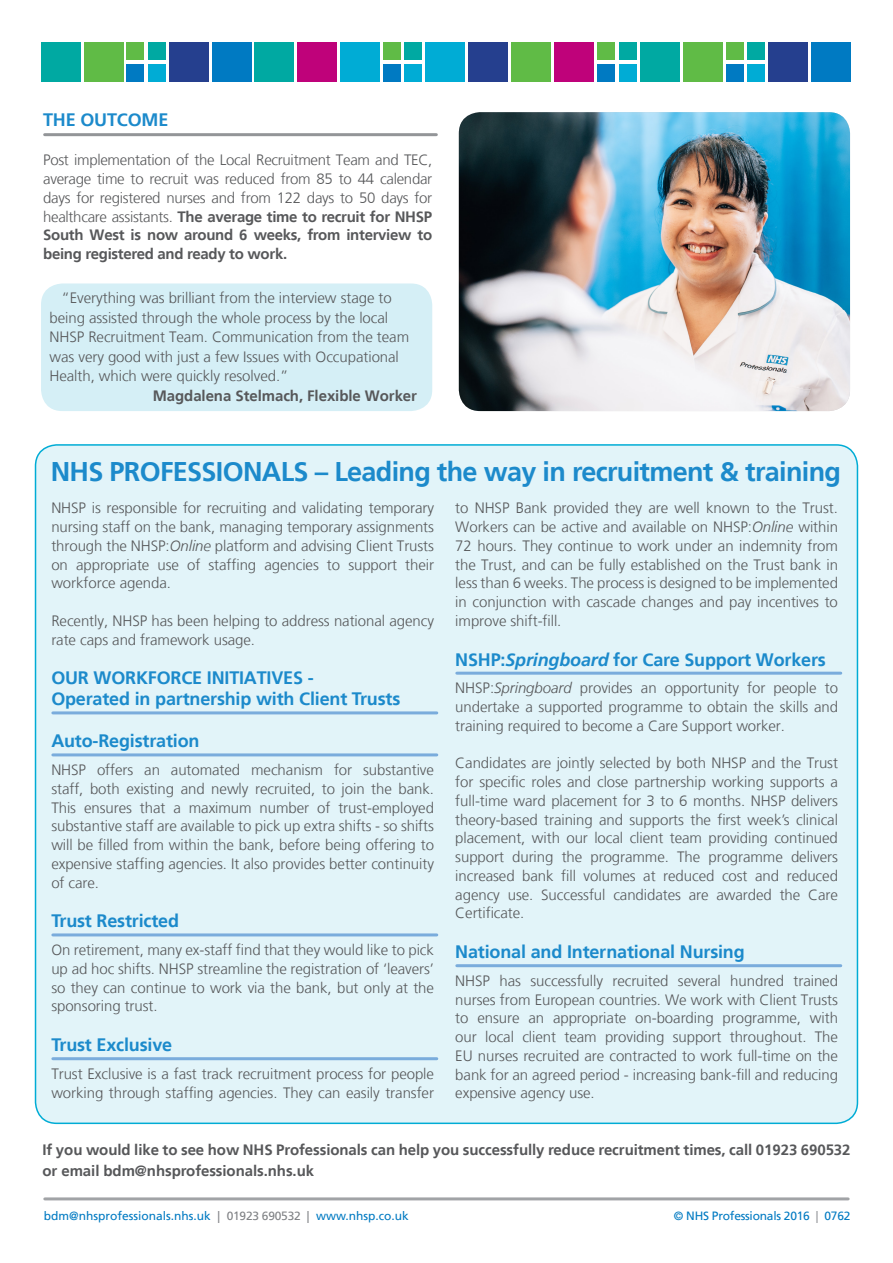
<style>
.page{position:relative;width:893px;height:1263px;background:#fff}
.page>*{position:absolute;margin:0;border:0;box-sizing:border-box;transform-origin:0 0}
.t1{font:700 27px "Frutiger LT";letter-spacing:-.025em;color:#1c8acb}
.t2{font:700 18px/21px "Frutiger LT";letter-spacing:-.01em;color:#1c8acb}
.t3{font:300 15px/18.8px "Frutiger LT";letter-spacing:-.005em;color:#57585a;text-align:justify}
.t4{font:700 15px/21px "Frutiger LT";letter-spacing:-.005em;color:#57585a}
.t5{font:12px "Frutiger";color:#007ac2}
.t6{font:12px "Frutiger";letter-spacing:-.02em;color:#007ac2}
.s1{font-weight:700}
.s2{font-style:italic}
.s3{color:#808285}
.s4{color:#939598}
</style>
<div class="page">
<hr style="left:45px;top:133px;width:391px;height:3px;background:#939598">
<div style="left:597px;top:43px;width:18px;height:17px;background:#60bb46"></div>
<div style="left:597px;top:64px;width:18px;height:18px;background:#007ac2"></div>
<div style="left:619px;top:43px;width:18px;height:17px;background:#00a9a2"></div>
<div style="left:619px;top:64px;width:18px;height:18px;background:#00acd5"></div>
<div style="left:84px;top:43px;width:39px;height:39px;background:#60bb46"></div>
<div style="left:683px;top:43px;width:39px;height:39px;background:#60bb46"></div>
<div style="left:169px;top:43px;width:40px;height:39px;background:#253f8e"></div>
<div style="left:768px;top:43px;width:40px;height:39px;background:#253f8e"></div>
<div style="left:212px;top:43px;width:39px;height:39px;background:#007ac2"></div>
<div style="left:811px;top:43px;width:39px;height:39px;background:#007ac2"></div>
<div style="left:254px;top:43px;width:40px;height:39px;background:#00a9a2"></div>
<div style="left:41px;top:43px;width:39px;height:39px;background:#00a9a2"></div>
<div style="left:640px;top:43px;width:39px;height:39px;background:#00a9a2"></div>
<div style="left:127px;top:43px;width:17px;height:17px;background:#60bb46"></div>
<div style="left:127px;top:64px;width:17px;height:18px;background:#007ac2"></div>
<div style="left:148px;top:43px;width:18px;height:17px;background:#00a9a2"></div>
<div style="left:148px;top:64px;width:18px;height:18px;background:#00acd5"></div>
<div style="left:726px;top:43px;width:17px;height:17px;background:#60bb46"></div>
<div style="left:726px;top:64px;width:17px;height:18px;background:#007ac2"></div>
<div style="left:747px;top:43px;width:18px;height:17px;background:#00a9a2"></div>
<div style="left:747px;top:64px;width:18px;height:18px;background:#00acd5"></div>
<div style="left:297px;top:43px;width:39px;height:39px;background:#bf027a"></div>
<div style="left:425px;top:43px;width:40px;height:39px;background:#00acd5"></div>
<div style="left:383px;top:43px;width:17px;height:17px;background:#60bb46"></div>
<div style="left:383px;top:64px;width:17px;height:18px;background:#007ac2"></div>
<div style="left:404px;top:43px;width:18px;height:17px;background:#00a9a2"></div>
<div style="left:404px;top:64px;width:18px;height:18px;background:#00acd5"></div>
<div style="left:340px;top:43px;width:39px;height:39px;background:#00acd5"></div>
<div style="left:511px;top:43px;width:40px;height:39px;background:#60bb46"></div>
<div style="left:468px;top:43px;width:39px;height:39px;background:#253f8e"></div>
<div style="left:554px;top:43px;width:40px;height:39px;background:#bf027a"></div>
<div style="left:41px;top:283px;width:391px;height:128px;background:#d5eff6;border-radius:21px"></div>
<img style="left:459px;top:112px;width:391px;height:299px">
<div style="left:36px;top:445px;width:821px;height:678px;background:#e2f4f9;border-radius:21px"></div>
<hr style="left:53px;top:711px;width:384px;height:3px;background:#7aacdc">
<hr style="left:53px;top:753px;width:384px;height:3px;background:#7aacdc">
<hr style="left:53px;top:933px;width:384px;height:3px;background:#7aacdc">
<hr style="left:53px;top:1057px;width:384px;height:3px;background:#7aacdc">
<hr style="left:457px;top:672px;width:384px;height:3px;background:#7aacdc">
<hr style="left:457px;top:964px;width:384px;height:3px;background:#7aacdc">
<hr style="left:45px;top:1197px;width:803px;height:3px;background:#a1a3a6">
<p class="t2" style="left:43px;top:109px;width:127px">THE OUTCOME</p>
<p class="t3" style="left:43px;top:151px;width:391px">Post implementation of the Local Recruitment Team and TEC, average time to recruit was reduced from 85 to 44 calendar days for registered nurses and from 122 days to 50 days for healthcare assistants. <span class="s1">The average time to recruit for NHSP South West is now around 6 weeks, from interview to being registered and ready to work.</span></p>
<p class="t3" style="left:50px;top:289px;width:361px;line-height:19.5px;text-align:left;text-indent:12px">“Everything was brilliant from the interview stage to being assisted through the whole process by the local NHSP Recruitment Team. Communication from the team was very good with just a few Issues with Occupational Health, which were quickly resolved.”</p>
<p class="t4" style="left:153px;top:385px;width:266px">Magdalena Stelmach, Flexible Worker</p>
<h1 class="t1" style="left:51px;top:456px;width:792px">NHS PROFESSIONALS – Leading the way in recruitment &amp; training</h1>
<p class="t3" style="left:51px;top:499px;width:384px">NHSP is responsible for recruiting and validating temporary nursing staff on the bank, managing temporary assignments through the NHSP:<span class="s2">Online</span> platform and advising Client Trusts on appropriate use of staffing agencies to support their workforce agenda.</p>
<p class="t3" style="left:51px;top:612px;width:384px">Recently, NHSP has been helping to address national agency rate caps and framework usage.</p>
<p class="t2" style="left:51px;top:668px;width:351px">OUR WORKFORCE INITIATIVES -<br>Operated in partnership with Client Trusts</p>
<p class="t2" style="left:51px;top:731px;width:150px">Auto-Registration</p>
<p class="t3" style="left:51px;top:761px;width:384px">NHSP offers an automated mechanism for substantive staff, both existing and newly recruited, to join the bank.<br>This ensures that a maximum number of trust-employed substantive staff are available to pick up extra shifts - so shifts will be filled from within the bank, before being offering to expensive staffing agencies. It also provides better continuity of care.</p>
<p class="t2" style="left:51px;top:911px;width:129px">Trust Restricted</p>
<p class="t3" style="left:51px;top:941px;width:384px">On retirement, many ex-staff find that they would like to pick up ad hoc shifts. NHSP streamline the registration of ‘leavers’ so they can continue to work via the bank, but only at the sponsoring trust.</p>
<p class="t2" style="left:51px;top:1034px;width:122px">Trust Exclusive</p>
<p class="t3" style="left:51px;top:1065px;width:384px">Trust Exclusive is a fast track recruitment process for people working through staffing agencies. They can easily transfer</p>
<p class="t3" style="left:455px;top:499px;width:384px">to NHSP Bank provided they are well known to the Trust.<br>Workers can be active and available on NHSP:<span class="s2">Online</span> within 72 hours. They continue to work under an indemnity from the Trust, and can be fully established on the Trust bank in less than 6 weeks. The process is designed to be implemented in conjunction with cascade changes and pay incentives to improve shift-fill.</p>
<p class="t2" style="left:455px;top:649px;width:372px">NSHP:<span class="s2">Springboard</span> for Care Support Workers</p>
<p class="t3" style="left:455px;top:679px;width:384px">NHSP:<span class="s2">Springboard</span> provides an opportunity for people to undertake a supported programme to obtain the skills and training required to become a Care Support worker.</p>
<p class="t3" style="left:455px;top:754px;width:384px">Candidates are jointly selected by both NHSP and the Trust for specific roles and close partnership working supports a full-time ward placement for 3 to 6 months. NHSP delivers theory-based training and supports the first week’s clinical placement, with our local client team providing continued support during the programme. The programme delivers increased bank fill volumes at reduced cost and reduced agency use. Successful candidates are awarded the Care Certificate.</p>
<p class="t2" style="left:455px;top:941px;width:291px">National and International Nursing</p>
<p class="t3" style="left:455px;top:972px;width:384px">NHSP has successfully recruited several hundred trained nurses from European countries. We work with Client Trusts to ensure an appropriate on-boarding programme, with our local client team providing support throughout. The EU nurses recruited are contracted to work full-time on the bank for an agreed period - increasing bank-fill and reducing expensive agency use.</p>
<p class="t4" style="left:43px;top:1139px;width:809px">If you would like to see how NHS Professionals can help you successfully reduce recruitment times, call 01923 690532 or email bdm@nhsprofessionals.nhs.uk</p>
<p class="t5" style="left:44px;top:1209px;width:367px">bdm@nhsprofessionals.nhs.uk <span class="s3">| 01923 690532 |</span> www.nhsp.co.uk</p>
<p class="t6" style="left:674px;top:1209px;width:178px">© NHS Professionals 2016 <span class="s4">|</span> 0762</p>
</div>
